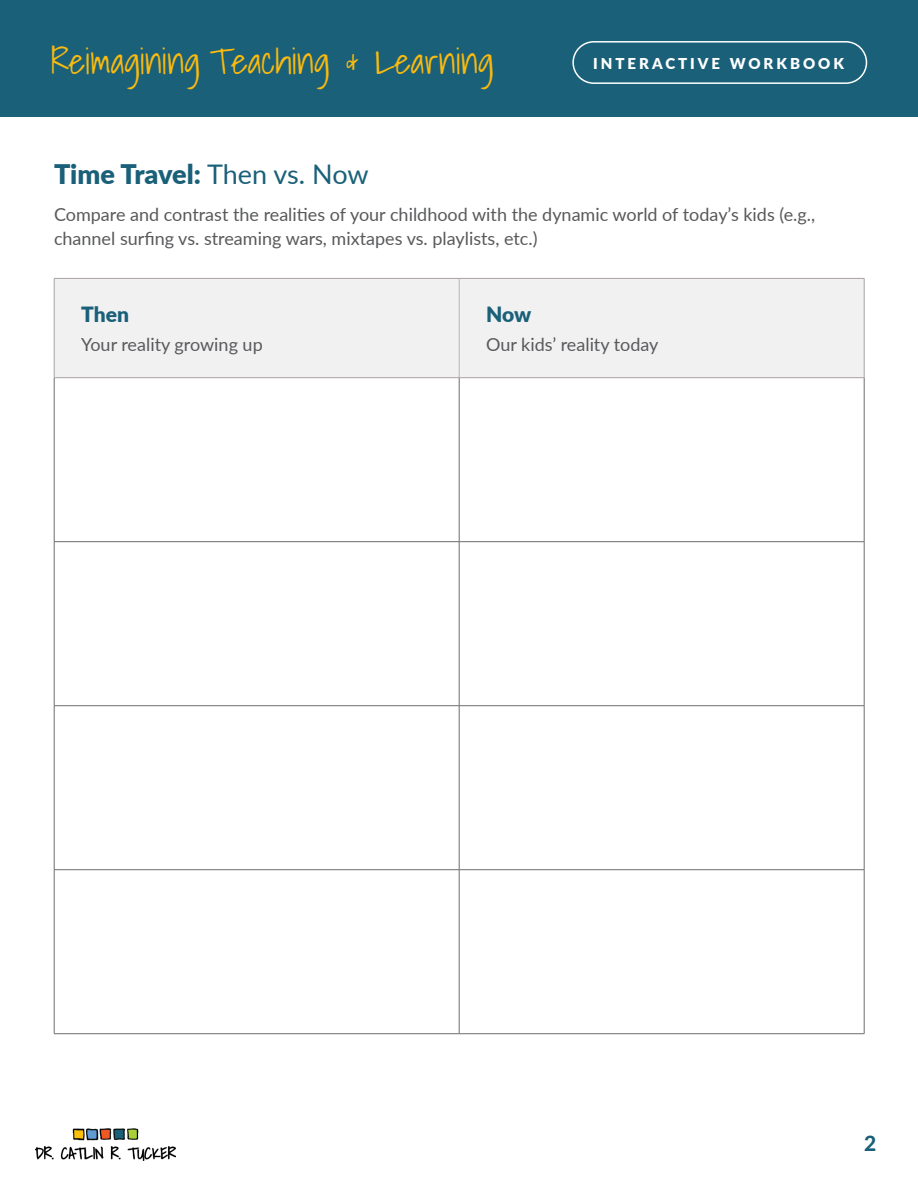
<style>
.page{position:relative;width:918px;height:1188px;background:#fff}
.page>*{position:absolute;margin:0;border:0;box-sizing:border-box;transform-origin:0 0}
.t1{font:300 36px "Shadows Into";color:#faba0f}
.t2{font:900 27px "Lato";letter-spacing:-.005em;color:#1a6078}
.t3{font:900 21px "Lato";letter-spacing:-.01em;color:#1a6078}
.t4{font:800 21px "Lato";color:#1a6078}
.t5{font:18px/24px "Lato";color:#58595b}
.t6{font:900 15px "Lato";letter-spacing:.2em;color:#fff}
.s1{font-weight:400}
</style>
<div class="page">
<div style="left:0;top:0;width:918px;height:117px;background:#1a6078"></div>
<img style="left:35px;top:1128px;width:141px;height:33px">
<div style="left:572px;top:41px;width:295px;height:43px;border:2px solid #fff;border-radius:21px"></div>
<div style="left:55px;top:279px;width:809px;height:98px;background:#f1f1f2"></div>
<hr style="left:54px;top:378px;width:1px;height:164px;background:#6d6e71">
<hr style="left:459px;top:378px;width:1px;height:164px;background:#6d6e71">
<hr style="left:864px;top:378px;width:1px;height:164px;background:#6d6e71">
<hr style="left:54px;top:541px;width:405px;height:1px;background:#6d6e71">
<hr style="left:54px;top:542px;width:1px;height:164px;background:#6d6e71">
<hr style="left:459px;top:541px;width:405px;height:1px;background:#6d6e71">
<hr style="left:459px;top:542px;width:1px;height:164px;background:#6d6e71">
<hr style="left:864px;top:542px;width:1px;height:164px;background:#6d6e71">
<hr style="left:54px;top:705px;width:405px;height:1px;background:#6d6e71">
<hr style="left:54px;top:706px;width:1px;height:164px;background:#6d6e71">
<hr style="left:459px;top:705px;width:405px;height:1px;background:#6d6e71">
<hr style="left:459px;top:706px;width:1px;height:164px;background:#6d6e71">
<hr style="left:864px;top:706px;width:1px;height:164px;background:#6d6e71">
<hr style="left:54px;top:869px;width:405px;height:1px;background:#6d6e71">
<hr style="left:54px;top:870px;width:1px;height:164px;background:#6d6e71">
<hr style="left:459px;top:869px;width:405px;height:1px;background:#6d6e71">
<hr style="left:459px;top:870px;width:1px;height:164px;background:#6d6e71">
<hr style="left:864px;top:870px;width:1px;height:164px;background:#6d6e71">
<hr style="left:54px;top:1033px;width:405px;height:1px;background:#6d6e71">
<hr style="left:459px;top:1033px;width:405px;height:1px;background:#6d6e71">
<hr style="left:459px;top:279px;width:1px;height:98px;background:#bbb5b4">
<hr style="left:54px;top:278px;width:405px;height:1px;background:#a9a3a1">
<hr style="left:54px;top:279px;width:1px;height:98px;background:#a9a3a1">
<hr style="left:459px;top:278px;width:405px;height:1px;background:#a9a3a1">
<hr style="left:864px;top:279px;width:1px;height:98px;background:#a9a3a1">
<hr style="left:54px;top:377px;width:405px;height:1px;background:#a9a3a1">
<hr style="left:459px;top:377px;width:405px;height:1px;background:#a9a3a1">
<h1 class="t1" style="left:51px;top:32px;width:445px">Reimagining Teaching &amp; Learning</h1>
<p class="t6" style="left:593px;top:52px;width:252px">INTERACTIVE WORKBOOK</p>
<h2 class="t2" style="left:54px;top:154px;width:316px">Time Travel: <span class="s1">Then vs. Now</span></h2>
<p class="t5" style="left:54px;top:202px;width:763px">Compare and contrast the realities of your childhood with the dynamic world of today’s kids (e.g., channel surfing vs. streaming wars, mixtapes vs. playlists, etc.)</p>
<p class="t3" style="left:81px;top:299px;width:49px">Then</p>
<p class="t5" style="left:81px;top:331px;width:183px">Your reality growing up</p>
<p class="t3" style="left:486px;top:299px;width:47px">Now</p>
<p class="t5" style="left:486px;top:331px;width:174px">Our kids’ reality today</p>
<p class="t4" style="left:864px;top:1128px;width:14px">2</p>
</div>
